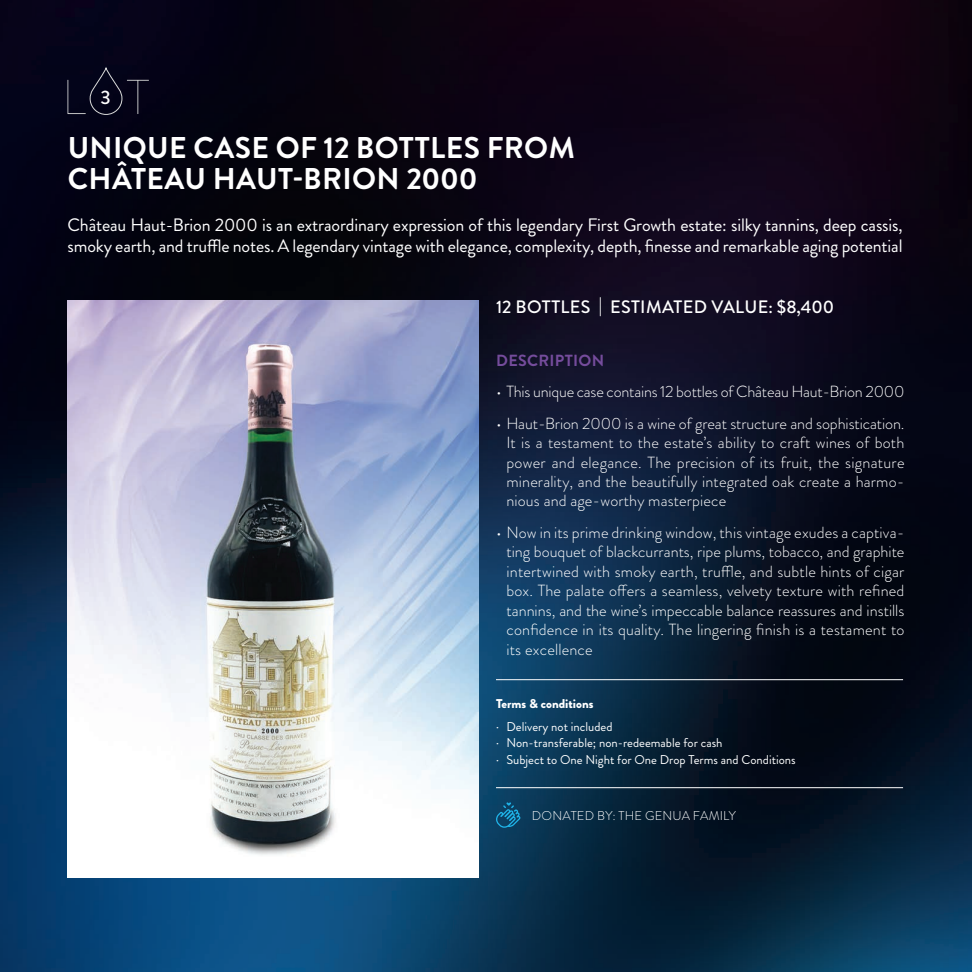
<style>
.page{position:relative;width:972px;height:972px;background:#fff}
.page>*{position:absolute;margin:0;border:0;box-sizing:border-box;transform-origin:0 0}
.t1{font:700 30px/31.5px "Brandon Grotesque";letter-spacing:.01em;color:#fff}
.t2{font:500 19.5px "Brandon Grotesque";color:#fff}
.t3{font:18px/21px "Brandon Grotesque";letter-spacing:-.01em;color:#fff}
.t4{font:500 18px "Brandon Grotesque";letter-spacing:.02em;color:#fff}
.t5{font:300 16.2px/19.5px "Brandon Grotesque";letter-spacing:.01em;color:#fff;text-align:justify}
.t6{font:300 16.2px "Brandon Grotesque";letter-spacing:-.01em;color:#fff}
.t7{font:700 16.2px "Brandon Grotesque";letter-spacing:.02em;color:#754c9c}
.t8{font:12.75px/16.5px "Brandon Grotesque";color:#fff}
.t9{font:300 12.75px "Brandon Grotesque";letter-spacing:.015em;color:#fff}
.t10{font:900 12.75px "Brandon Grotesque";color:#fff}
</style>
<div class="page">
<img style="left:0;top:0;width:972px;height:972px">
<hr style="left:496px;top:679px;width:407px;height:1px;background:#fff">
<img style="left:68px;top:301px;width:411px;height:577px">
<svg style="left:496px;top:802px;width:24px;height:26px"></svg>
<hr style="left:496px;top:787px;width:407px;height:1px;background:#fff">
<svg style="left:68px;top:65px;width:81px;height:50px;background:#0d0d21"></svg>
<p class="t2" style="left:101px;top:84px;width:12px">3</p>
<h1 class="t1" style="left:68px;top:132px;width:509px">UNIQUE CASE OF 12 BOTTLES FROM<br>CHÂTEAU HAUT-BRION 2000</h1>
<p class="t3" style="left:68px;top:215px;width:837px">Château Haut-Brion 2000 is an extraordinary expression of this legendary First Growth estate: silky tannins, deep cassis, smoky earth, and truffle notes. A legendary vintage with elegance, complexity, depth, finesse and remarkable aging potential</p>
<p class="t4" style="left:496px;top:295px;width:340px">12 BOTTLES | ESTIMATED VALUE: $8,400</p>
<p class="t7" style="left:496px;top:349px;width:110px">DESCRIPTION</p>
<p class="t6" style="left:496px;top:380px;width:410px">• This unique case contains 12 bottles of Château Haut-Brion 2000</p>
<p class="t5" style="left:507px;top:413px;width:400px;text-indent:-10px">• Haut-Brion 2000 is a wine of great structure and sophistication.<br>It is a testament to the estate’s ability to craft wines of both power and elegance. The precision of its fruit, the signature minerality, and the beautifully integrated oak create a harmo&shy;nious and age-worthy masterpiece</p>
<p class="t5" style="left:507px;top:523px;width:400px;text-indent:-10px">• Now in its prime drinking window, this vintage exudes a captiva&shy;ting bouquet of blackcurrants, ripe plums, tobacco, and graphite intertwined with smoky earth, truffle, and subtle hints of cigar box. The palate offers a seamless, velvety texture with refined tannins, and the wine’s impeccable balance reassures and instills confidence in its quality. The lingering finish is a testament to its excellence</p>
<p class="t10" style="left:496px;top:695px;width:99px">Terms &amp; conditions</p>
<p class="t8" style="left:496px;top:718px;width:301px">· Delivery not included<br>· Non-transferable; non-redeemable for cash<br>· Subject to One Night for One Drop Terms and Conditions</p>
<p class="t9" style="left:532px;top:807px;width:206px">DONATED BY: THE GENUA FAMILY</p>
</div>
